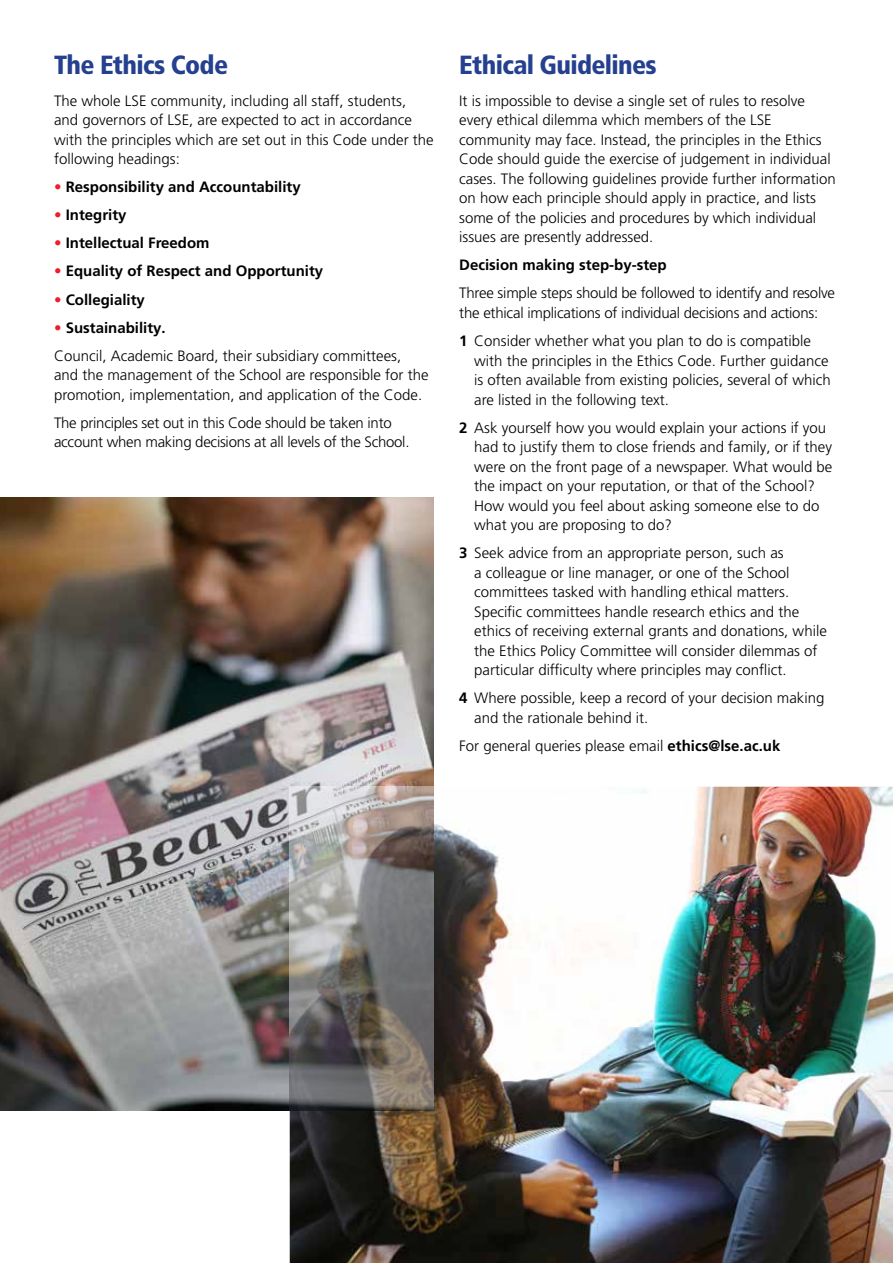
<style>
.page{position:relative;width:893px;height:1263px;background:#fff}
.page>*{position:absolute;margin:0;border:0;box-sizing:border-box;transform-origin:0 0}
.t1{font:900 condensed 26.25px "Frutiger LT Pro";letter-spacing:-.025em;color:#25408f}
.t2{font:300 15px/19.5px "Frutiger LT Pro";color:#000}
.t3{font:700 15px "Frutiger LT Pro";color:#000}
.t4{font:300 15px/19.5px "Frutiger LT Pro";letter-spacing:-.02em;color:#000}
.s1{font-weight:300;color:#ed1c2e}
.s2{color:#ed1c2e}
.s3{font-weight:700}
</style>
<div class="page">
<img style="left:290px;top:787px;width:603px;height:476px">
<img style="left:0;top:497px;width:434px;height:613px">
<img style="left:290px;top:787px;width:144px;height:323px">
<h1 class="t1" style="left:54px;top:49px;width:176px">The Ethics Code</h1>
<p class="t2" style="left:54px;top:91px;width:381px">The whole LSE community, including all staff, students, and governors of LSE, are expected to act in accordance with the principles which are set out in this Code under the following headings:</p>
<p class="t3" style="left:54px;top:178px;width:248px"><span class="s1">•</span> Responsibility and Accountability</p>
<p class="t3" style="left:54px;top:206px;width:74px"><span class="s1">•</span> Integrity</p>
<p class="t3" style="left:54px;top:234px;width:157px"><span class="s1">•</span> Intellectual Freedom</p>
<p class="t3" style="left:54px;top:262px;width:271px"><span class="s1">•</span> Equality of Respect and Opportunity</p>
<p class="t3" style="left:54px;top:290px;width:92px"><span class="s1">•</span> Collegiality</p>
<p class="t2" style="left:54px;top:313px;width:349px;line-height:28px"><span class="s2">•</span> <span class="s3">Sustainability.<br></span>Council, Academic Board, their subsidiary committees,</p>
<p class="t2" style="left:54px;top:365px;width:376px">and the management of the School are responsible for the promotion, implementation, and application of the Code.</p>
<p class="t4" style="left:54px;top:413px;width:357px">The principles set out in this Code should be taken into account when making decisions at all levels of the School.</p>
<h1 class="t1" style="left:459px;top:49px;width:199px">Ethical Guidelines</h1>
<p class="t2" style="left:459px;top:91px;width:378px">It is impossible to devise a single set of rules to resolve every ethical dilemma which members of the LSE community may face. Instead, the principles in the Ethics Code should guide the exercise of judgement in individual cases. The following guidelines provide further information on how each principle should apply in practice, and lists some of the policies and procedures by which individual issues are presently addressed.</p>
<p class="t3" style="left:459px;top:256px;width:209px">Decision making step-by-step</p>
<p class="t2" style="left:459px;top:284px;width:377px">Three simple steps should be followed to identify and resolve the ethical implications of individual decisions and actions:</p>
<p class="t2" style="left:474px;top:331px;width:358px;text-indent:-15px"><span class="s3">1</span> Consider whether what you plan to do is compatible with the principles in the Ethics Code. Further guidance is often available from existing policies, several of which are listed in the following text.</p>
<p class="t2" style="left:474px;top:418px;width:360px;text-indent:-15px"><span class="s3">2</span> Ask yourself how you would explain your actions if you had to justify them to close friends and family, or if they were on the front page of a newspaper. What would be the impact on your reputation, or that of the School?<br>How would you feel about asking someone else to do what you are proposing to do?</p>
<p class="t2" style="left:474px;top:543px;width:354px;text-indent:-15px"><span class="s3">3</span> Seek advice from an appropriate person, such as<br>a colleague or line manager, or one of the School committees tasked with handling ethical matters.<br>Specific committees handle research ethics and the ethics of receiving external grants and donations, while the Ethics Policy Committee will consider dilemmas of particular difficulty where principles may conflict.</p>
<p class="t2" style="left:474px;top:688px;width:352px;text-indent:-15px"><span class="s3">4</span> Where possible, keep a record of your decision making and the rationale behind it.</p>
<p class="t2" style="left:459px;top:736px;width:323px">For general queries please email <span class="s3">ethics@lse.ac.uk</span></p>
</div>
